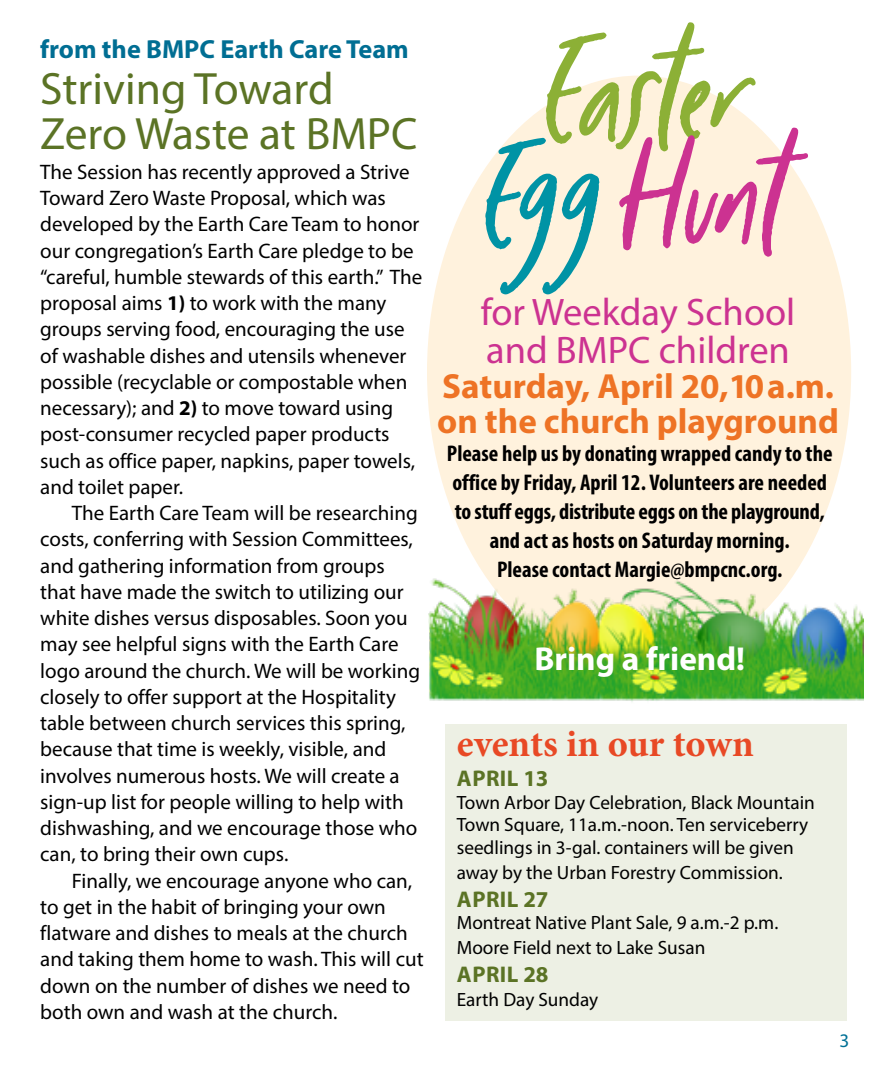
<style>
.page{position:relative;width:882px;height:1071px;background:#fff}
.page>*{position:absolute;margin:0;border:0;box-sizing:border-box;transform-origin:0 0}
.t1{font:124.25px/105.4px "Wonderfall Script";color:#8cb036;text-align:center}
.t2{font:45.5px/45.5px "Myriad Pro";color:#5b7325}
.t3{font:38.5px/38.5px "Myriad Pro";color:#cc3291}
.t4{font:700 38.5px "Minion Pro";letter-spacing:-.005em;color:#e84925}
.t5{font:700 35px/35px "Myriad Pro";color:#ee7325}
.t6{font:700 33.25px "Myriad Pro";color:#fff}
.t7{font:700 26.25px "Myriad Pro";color:#006e93}
.t8{font:700 condensed 22.75px/28.9px "Myriad Pro";color:#000;text-align:center}
.t9{font:700 22.75px "Myriad Pro";letter-spacing:.02em;color:#5b7325}
.t10{font:21px/26.2px "Myriad Pro";color:#000}
.t11{font:19.25px/22.8px "Myriad Pro";color:#000}
.t12{font:19.25px "Myriad Pro";color:#007196}
.s1{font-weight:700}
.s2{color:#0093a5}
.s3{color:#cc3291}
</style>
<div class="page">
<div style="left:445px;top:724px;width:402px;height:297px;background:#edf0e4"></div>
<div style="left:427px;top:76px;width:424px;height:592px;background:#fff2dd;border-radius:50%"></div>
<img style="left:429px;top:578px;width:434px;height:124px">
<p class="t7" style="left:40px;top:32px;width:370px">from the BMPC Earth Care Team</p>
<h2 class="t2" style="left:40px;top:65px;width:379px">Striving Toward<br>Zero Waste at BMPC</h2>
<p class="t10" style="left:40px;top:158px;width:384px">The Session has recently approved a Strive Toward Zero Waste Proposal, which was developed by the Earth Care Team to honor our congregation’s Earth Care pledge to be “careful, humble stewards of this earth.” The proposal aims <span class="s1">1)</span> to work with the many groups serving food, encouraging the use of washable dishes and utensils whenever possible (recyclable or compostable when necessary); and <span class="s1">2)</span> to move toward using post-consumer recycled paper products such as office paper, napkins, paper towels, and toilet paper.</p>
<p class="t10" style="left:40px;top:500px;width:381px;text-indent:32px">The Earth Care Team will be researching costs, conferring with Session Committees, and gathering information from groups that have made the switch to utilizing our white dishes versus disposables. Soon you may see helpful signs with the Earth Care logo around the church. We will be working closely to offer support at the Hospitality table between church services this spring, because that time is weekly, visible, and involves numerous hosts. We will create a sign-up list for people willing to help with dishwashing, and we encourage those who can, to bring their own cups.</p>
<p class="t10" style="left:40px;top:867px;width:385px;text-indent:32px">Finally, we encourage anyone who can, to get in the habit of bringing your own flatware and dishes to meals at the church and taking them home to wash. This will cut down on the number of dishes we need to both own and wash at the church.</p>
<h1 class="t1" style="left:480px;top:41px;width:302px">Easter<br><span class="s2">Egg</span> <span class="s3">Hunt</span></h1>
<h3 class="t3" style="left:481px;top:292px;width:316px">for Weekday School and BMPC children</h3>
<h3 class="t5" style="left:437px;top:368px;width:403px">Saturday, April 20,10a.m. on the church playground</h3>
<p class="t8" style="left:447px;top:439px;width:387px">Please help us by donating wrapped candy to the office by Friday, April 12. Volunteers are needed to stuff eggs, distribute eggs on the playground, and act as hosts on Saturday morning.<br>Please contact Margie@bmpcnc.org.</p>
<h3 class="t6" style="left:534px;top:637px;width:212px">Bring a friend!</h3>
<h3 class="t4" style="left:457px;top:717px;width:299px">events in our town</h3>
<p class="t9" style="left:457px;top:763px;width:93px">APRIL 13</p>
<p class="t11" style="left:457px;top:790px;width:360px">Town Arbor Day Celebration, Black Mountain<br>Town Square, 11a.m.-noon. Ten serviceberry seedlings in 3-gal. containers will be given</p>
<p class="t11" style="left:457px;top:860px;width:328px">away by the Urban Forestry Commission.</p>
<p class="t9" style="left:457px;top:884px;width:93px">APRIL 27</p>
<p class="t11" style="left:457px;top:910px;width:323px;line-height:24.5px">Montreat Native Plant Sale, 9 a.m.-2 p.m.<br>Moore Field next to Lake Susan</p>
<p class="t9" style="left:457px;top:959px;width:93px">APRIL 28</p>
<p class="t11" style="left:457px;top:988px;width:143px">Earth Day Sunday</p>
<p class="t12" style="left:839px;top:1029px;width:11px">3</p>
</div>
